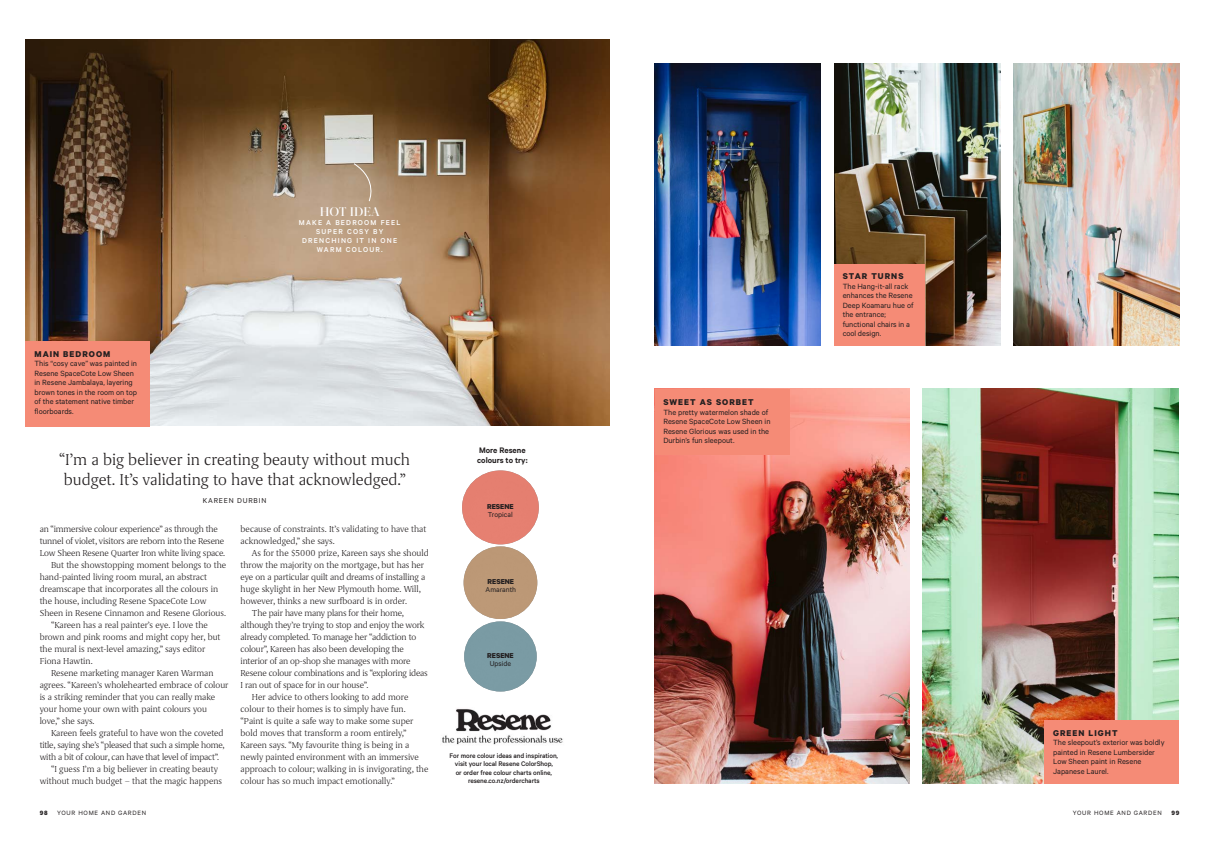
<style>
.page{position:relative;width:1219px;height:842px;background:#fff}
.page>*{position:absolute;margin:0;border:0;box-sizing:border-box;transform-origin:0 0}
.A-Pull_quote-18pt{font:300 18px/20px "Grifo S";color:#231f20}
.B-Product-detail-cre{font:500 12.5px "Acta Display";letter-spacing:-.005em;color:#fff}
.A-Body-indent{font:300 10px/12px "Grifo S";color:#231f20}
.A-Caption{font:700 9.5px "Calibre";letter-spacing:.11em;color:#231f20}
.B-Body-Calibre-Sideb{font:600 9px/10px "Calibre";color:#231f20}
.A-Caption-2{font:8.5px/9.5px "Calibre";color:#231f20}
.A-Style_tip{font:500 8px/9px "Calibre";letter-spacing:.15em;color:#fff;text-align:center}
.Credit6_paint{font:8px "Calibre";color:#231f20}
.Credit6_paint-2{font:700 8px "Calibre";color:#231f20}
.A-Pull_quote-attribu{font:8px "Calibre";letter-spacing:.1em;color:#231f20}
.t1{font:500 7.5px/8.5px "Calibre";letter-spacing:-.01em;color:#231f20;text-align:center}
.t2{font:7px "Calibre";letter-spacing:.1em;color:#231f20}
.t3{font:700 7px "Calibre";color:#231f20}
</style>
<div class="page">
<img style="left:26px;top:40px;width:583px;height:386px">
<img style="left:654px;top:388px;width:256px;height:396px">
<img style="left:923px;top:388px;width:256px;height:396px">
<img style="left:462px;top:470px;width:77px;height:74px">
<img style="left:464px;top:546px;width:73px;height:73px">
<img style="left:464px;top:621px;width:73px;height:70px">
<svg style="left:353px;top:163px;width:26px;height:39px"></svg>
<img style="left:1013px;top:63px;width:166px;height:282px">
<img style="left:834px;top:63px;width:166px;height:283px">
<img style="left:655px;top:63px;width:166px;height:282px">
<img style="left:442px;top:708px;width:121px;height:37px">
<div style="left:655px;top:390px;width:134px;height:65px;background:#f58b76"></div>
<div style="left:26px;top:341px;width:124px;height:85px;background:#f58b76"></div>
<div style="left:834px;top:264px;width:91px;height:82px;background:#f58b76"></div>
<div style="left:1045px;top:720px;width:134px;height:64px;background:#f58b76"></div>
<p class="B-Product-detail-cre" style="left:320px;top:204px;width:61px">HOT IDEA</p>
<p class="A-Style_tip" style="left:299px;top:218px;width:103px">MAKE A BEDROOM FEEL<br>SUPER COSY BY<br>DRENCHING IT IN ONE<br>WARM COLOUR.</p>
<p class="A-Caption" style="left:34px;top:348px;width:77px">MAIN BEDROOM</p>
<p class="A-Caption-2" style="left:34px;top:358px;width:104px">This “cosy cave” was painted in<br>Resene SpaceCote Low Sheen in Resene Jambalaya, layering brown tones in the room on top of the statement native timber floorboards.</p>
<p class="A-Pull_quote-18pt" style="left:59px;top:449px;width:353px">“I’m a big believer in creating beauty without much budget. It’s validating to have that acknowledged.”</p>
<p class="A-Pull_quote-attribu" style="left:203px;top:495px;width:65px">KAREEN DURBIN</p>
<p class="A-Body-indent" style="left:40px;top:523px;width:187px">an “immersive colour experience” as through the tunnel of violet, visitors are reborn into the Resene<br>Low Sheen Resene Quarter Iron white living space.</p>
<p class="A-Body-indent" style="left:40px;top:559px;width:188px;text-indent:11px">But the showstopping moment belongs to the hand-painted living room mural, an abstract dreamscape that incorporates all the colours in the house, including Resene SpaceCote Low Sheen in Resene Cinnamon and Resene Glorious.</p>
<p class="A-Body-indent" style="left:40px;top:619px;width:182px;text-indent:11px">“Kareen has a real painter’s eye. I love the brown and pink rooms and might copy her, but the mural is next-level amazing,” says editor Fiona Hawtin.</p>
<p class="A-Body-indent" style="left:40px;top:667px;width:190px;text-indent:11px">Resene marketing manager Karen Warman agrees. “Kareen’s wholehearted embrace of colour is a striking reminder that you can really make your home your own with paint colours you love,” she says.</p>
<p class="A-Body-indent" style="left:40px;top:727px;width:186px;text-align:justify;text-indent:11px">Kareen feels grateful to have won the coveted title, saying she’s “pleased that such a simple home, with a bit of colour, can have that level of impact”.</p>
<p class="A-Body-indent" style="left:40px;top:763px;width:184px;text-indent:11px">“I guess I’m a big believer in creating beauty without much budget – that the magic happens</p>
<p class="A-Body-indent" style="left:241px;top:523px;width:187px">because of constraints. It’s validating to have that acknowledged,” she says.</p>
<p class="A-Body-indent" style="left:241px;top:547px;width:190px;text-indent:11px">As for the $5000 prize, Kareen says she should throw the majority on the mortgage, but has her eye on a particular quilt and dreams of installing a huge skylight in her New Plymouth home. Will, however, thinks a new surfboard is in order.</p>
<p class="A-Body-indent" style="left:241px;top:607px;width:189px;text-indent:11px">The pair have many plans for their home, although they’re trying to stop and enjoy the work already completed. To manage her “addiction to colour”, Kareen has also been developing the interior of an op-shop she manages with more Resene colour combinations and is “exploring ideas I ran out of space for in our house”.</p>
<p class="A-Body-indent" style="left:241px;top:691px;width:189px;text-indent:11px">Her advice to others looking to add more colour to their homes is to simply have fun. “Paint is quite a safe way to make some super bold moves that transform a room entirely,” Kareen says. “My favourite thing is being in a newly painted environment with an immersive approach to colour; walking in is invigorating, the colour has so much impact emotionally.”</p>
<p class="B-Body-Calibre-Sideb" style="left:477px;top:445px;width:52px">More Resene colours to try:</p>
<p class="Credit6_paint-2" style="left:487px;top:501px;width:28px">RESENE</p>
<p class="Credit6_paint" style="left:488px;top:510px;width:26px">Tropical</p>
<p class="Credit6_paint-2" style="left:488px;top:577px;width:28px">RESENE</p>
<p class="Credit6_paint" style="left:486px;top:585px;width:32px">Amaranth</p>
<p class="Credit6_paint-2" style="left:487px;top:651px;width:28px">RESENE</p>
<p class="Credit6_paint" style="left:490px;top:659px;width:23px">Upside</p>
<p class="t1" style="left:450px;top:751px;width:110px">For more colour ideas and inspiration, visit your local Resene ColorShop,<br>or order free colour charts online, resene.co.nz/ordercharts</p>
<p class="A-Caption" style="left:663px;top:397px;width:92px">SWEET AS SORBET</p>
<p class="A-Caption-2" style="left:663px;top:407px;width:109px">The pretty watermelon shade of<br>Resene SpaceCote Low Sheen in<br>Resene Glorious was used in the<br>Durbin’s fun sleepout.</p>
<p class="A-Caption" style="left:843px;top:270px;width:62px">STAR TURNS</p>
<p class="A-Caption-2" style="left:843px;top:281px;width:72px">The Hang-it-all rack enhances the Resene<br>Deep Koamaru hue of the entrance; functional chairs in a cool design.</p>
<p class="A-Caption" style="left:1053px;top:727px;width:66px">GREEN LIGHT</p>
<p class="A-Caption-2" style="left:1053px;top:737px;width:113px">The sleepout’s exterior was boldly painted in Resene Lumbersider<br>Low Sheen paint in Resene<br>Japanese Laurel.</p>
<p class="t3" style="left:40px;top:808px;width:9px">98</p>
<p class="t2" style="left:57px;top:808px;width:91px">YOUR HOME AND GARDEN</p>
<p class="t2" style="left:1073px;top:808px;width:91px">YOUR HOME AND GARDEN</p>
<p class="t3" style="left:1171px;top:808px;width:9px">99</p>
</div>
